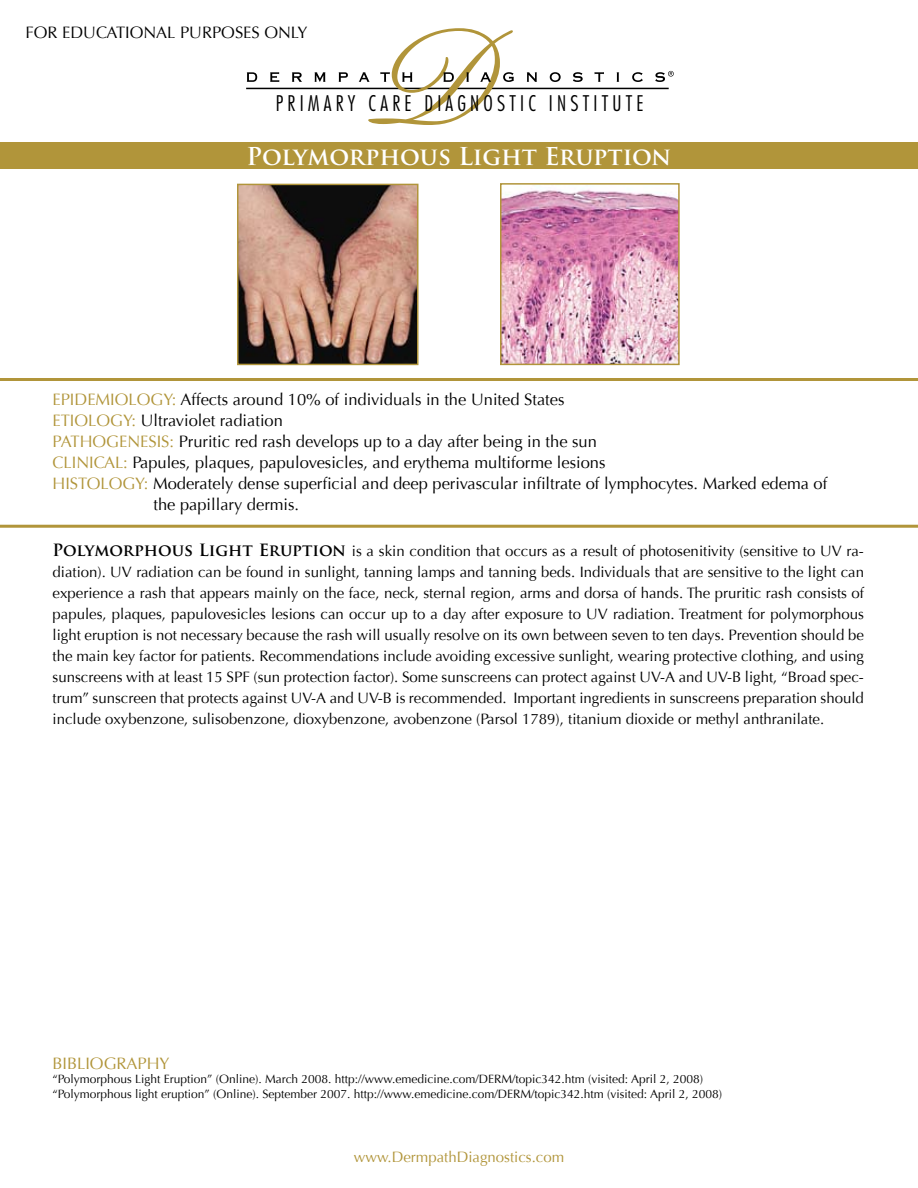
<style>
.page{position:relative;width:918px;height:1188px;background:#fff}
.page>*{position:absolute;margin:0;border:0;box-sizing:border-box;transform-origin:0 0}
.t1{font:700 24px "Trajan Pro";letter-spacing:-.005em;color:#fff}
.t2{font:300 condensed 21px "Futura";letter-spacing:.2em;color:#000}
.t3{font:16.5px "Optima";color:#000}
.t4{font:16.5px "Optima";color:#b1953a}
.t5{font:15px/21px "Optima";color:#000;text-align:justify}
.t6{font:15px "Optima";color:#b1953a}
.t7{font:12px/14.4px "Optima";color:#000}
.s1{color:#b1953a}
.s2{font-family:"Trajan Pro";font-weight:700;font-size:16.5px}
</style>
<div class="page">
<img style="left:240px;top:187px;width:175px;height:175px">
<img style="left:503px;top:189px;width:174px;height:173px">
<div style="left:0;top:142px;width:918px;height:28px;background:#b1953a"></div>
<div style="left:237px;top:184px;width:181px;height:181px;border:2px solid #b1953a"></div>
<div style="left:500px;top:183px;width:180px;height:182px;border:2px solid #b1953a"></div>
<hr style="left:246px;top:88px;width:423px;height:1px;background:#000">
<svg style="left:247px;top:72px;width:10px;height:10px"></svg>
<svg style="left:270px;top:72px;width:9px;height:10px"></svg>
<svg style="left:292px;top:72px;width:10px;height:10px"></svg>
<svg style="left:314px;top:72px;width:12px;height:10px"></svg>
<svg style="left:339px;top:72px;width:9px;height:10px"></svg>
<svg style="left:359px;top:28px;width:155px;height:97px"></svg>
<svg style="left:527px;top:72px;width:10px;height:10px"></svg>
<svg style="left:550px;top:72px;width:11px;height:10px"></svg>
<svg style="left:573px;top:72px;width:10px;height:10px"></svg>
<svg style="left:595px;top:72px;width:9px;height:10px"></svg>
<svg style="left:616px;top:72px;width:3px;height:10px"></svg>
<svg style="left:632px;top:72px;width:11px;height:10px"></svg>
<svg style="left:655px;top:71px;width:19px;height:11px"></svg>
<hr style="left:0;top:525px;width:918px;height:3px;background:#b1953a">
<hr style="left:0;top:378px;width:918px;height:3px;background:#b1953a">
<p class="t3" style="left:26px;top:22px;width:283px">FOR EDUCATIONAL PURPOSES ONLY</p>
<h2 class="t2" style="left:276px;top:90px;width:369px">PRIMARY CARE DIAGNOSTIC INSTITUTE</h2>
<h1 class="t1" style="left:246px;top:141px;width:427px">Polymorphous Light Eruption</h1>
<p class="t3" style="left:52px;top:390px;width:514px"><span class="s1">EPIDEMIOLOGY:</span> Affects around 10% of individuals in the United States</p>
<p class="t3" style="left:52px;top:411px;width:232px"><span class="s1">ETIOLOGY:</span> Ultraviolet radiation</p>
<p class="t3" style="left:52px;top:432px;width:546px"><span class="s1">PATHOGENESIS:</span> Pruritic red rash develops up to a day after being in the sun</p>
<p class="t3" style="left:52px;top:453px;width:555px"><span class="s1">CLINICAL:</span> Papules, plaques, papulovesicles, and erythema multiforme lesions</p>
<p class="t3" style="left:52px;top:474px;width:776px"><span class="s1">HISTOLOGY:</span> Moderately dense superficial and deep perivascular infiltrate of lymphocytes. Marked edema of</p>
<p class="t3" style="left:153px;top:495px;width:147px">the papillary dermis.</p>
<p class="t5" style="left:52px;top:541px;width:813px"><span class="s2">Polymorphous Light Eruption</span> is a skin condition that occurs as a result of photosenitivity (sensitive to UV ra&shy;diation). UV radiation can be found in sunlight, tanning lamps and tanning beds. Individuals that are sensitive to the light can experience a rash that appears mainly on the face, neck, sternal region, arms and dorsa of hands. The pruritic rash consists of papules, plaques, papulovesicles lesions can occur up to a day after exposure to UV radiation. Treatment for polymorphous light eruption is not necessary because the rash will usually resolve on its own between seven to ten days. Prevention should be the main key factor for patients. Recommendations include avoiding excessive sunlight, wearing protective clothing, and using sunscreens with at least 15 SPF (sun protection factor). Some sunscreens can protect against UV-A and UV-B light, “Broad spec&shy;trum” sunscreen that protects against UV-A and UV-B is recommended. Important ingredients in sunscreens preparation should include oxybenzone, sulisobenzone, dioxybenzone, avobenzone (Parsol 1789), titanium dioxide or methyl anthranilate.</p>
<p class="t4" style="left:52px;top:1054px;width:119px">BIBLIOGRAPHY</p>
<p class="t7" style="left:52px;top:1072px;width:671px">“Polymorphous Light Eruption” (Online). March 2008. http://www.emedicine.com/DERM/topic342.htm (visited: April 2, 2008) “Polymorphous light eruption” (Online). September 2007. http://www.emedicine.com/DERM/topic342.htm (visited: April 2, 2008)</p>
<p class="t6" style="left:354px;top:1148px;width:212px">www.DermpathDiagnostics.com</p>
</div>
